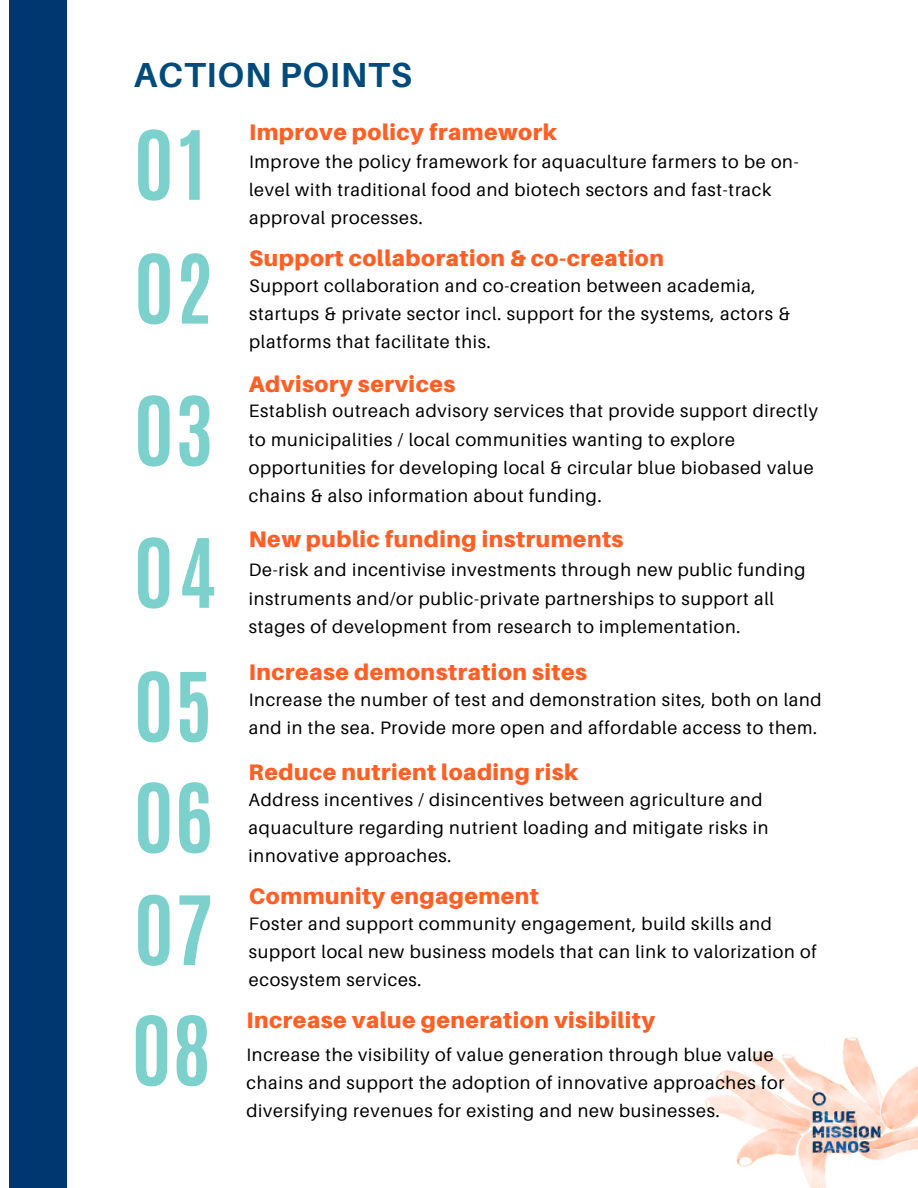
<style>
.page{position:relative;width:918px;height:1188px;background:#fff}
.page>*{position:absolute;margin:0;border:0;box-sizing:border-box;transform-origin:0 0}
.t1{font:700 81px/123.8px "Antonio";letter-spacing:.015em;color:#7cd1cc}
.t2{font:700 34.8px "Aileron";letter-spacing:.025em;color:#014b7b}
.t3{font:900 22.5px "Aileron";letter-spacing:.025em;color:#ff5f24}
.t4{font:18px/28.2px "Aileron";letter-spacing:.04em;color:#000}
</style>
<div class="page">
<div style="left:9px;top:0;width:58px;height:1188px;background:#013771"></div>
<img style="left:705px;top:1037px;width:213px;height:151px">
<img style="left:805px;top:1086px;width:82px;height:74px">
<h2 class="t2" style="left:134px;top:53px;width:280px">ACTION POINTS</h2>
<p class="t3" style="left:249px;top:118px;width:310px">Improve policy framework</p>
<p class="t4" style="left:249px;top:147px;width:551px">Improve the policy framework for aquaculture farmers to be on&shy;level with traditional food and biotech sectors and fast-track approval processes.</p>
<h1 class="t1" style="left:134px;top:104px;width:81px">01<br>02</h1>
<p class="t3" style="left:249px;top:244px;width:416px">Support collaboration &amp; co-creation</p>
<p class="t4" style="left:249px;top:271px;width:542px">Support collaboration and co-creation between academia, startups &amp; private sector incl. support for the systems, actors &amp; platforms that facilitate this.</p>
<p class="t3" style="left:249px;top:370px;width:208px">Advisory services</p>
<p class="t4" style="left:249px;top:397px;width:571px">Establish outreach advisory services that provide support directly to municipalities / local communities wanting to explore opportunities for developing local &amp; circular blue biobased value chains &amp; also information about funding.</p>
<p class="t3" style="left:249px;top:525px;width:376px">New public funding instruments</p>
<p class="t4" style="left:249px;top:556px;width:558px">De-risk and incentivise investments through new public funding instruments and/or public-private partnerships to support all stages of development from research to implementation.</p>
<h1 class="t1" style="left:134px;top:370px;width:81px">03</h1>
<h1 class="t1" style="left:134px;top:507px;width:84px;line-height:133.8px">04<br>05</h1>
<h1 class="t1" style="left:134px;top:757px;width:80px">06</h1>
<p class="t3" style="left:249px;top:659px;width:340px">Increase demonstration sites</p>
<p class="t4" style="left:249px;top:685px;width:574px">Increase the number of test and demonstration sites, both on land and in the sea. Provide more open and affordable access to them.</p>
<p class="t3" style="left:249px;top:758px;width:331px">Reduce nutrient loading risk</p>
<p class="t4" style="left:249px;top:785px;width:521px">Address incentives / disincentives between agriculture and aquaculture regarding nutrient loading and mitigate risks in innovative approaches.</p>
<h1 class="t1" style="left:134px;top:869px;width:80px">07</h1>
<p class="t3" style="left:249px;top:882px;width:292px">Community engagement</p>
<p class="t4" style="left:249px;top:909px;width:569px">Foster and support community engagement, build skills and support local new business models that can link to valorization of ecosystem services.</p>
<h1 class="t1" style="left:132px;top:989px;width:80px">08</h1>
<p class="t3" style="left:247px;top:1006px;width:410px">Increase value generation visibility</p>
<p class="t4" style="left:247px;top:1040px;width:539px">Increase the visibility of value generation through blue value chains and support the adoption of innovative approaches for diversifying revenues for existing and new businesses.</p>
</div>
